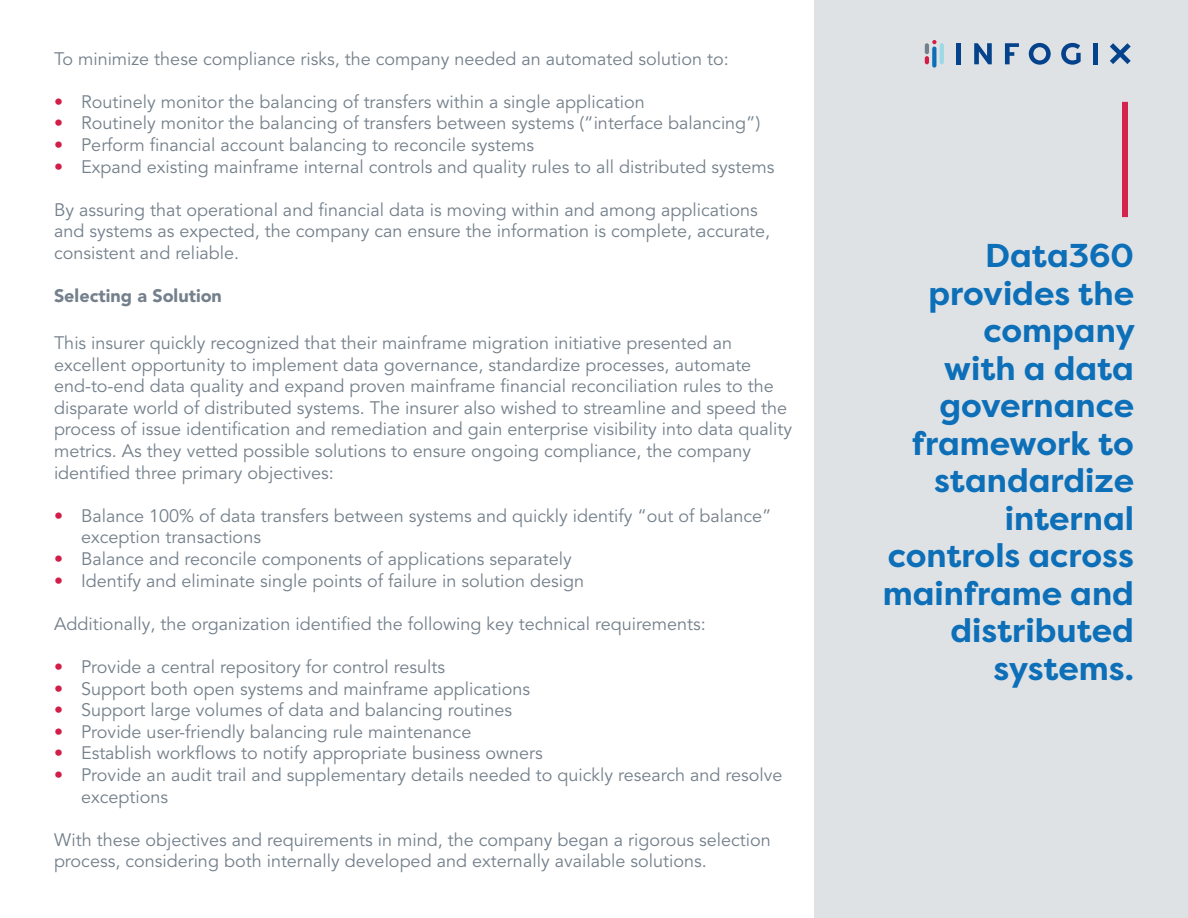
<style>
.page{position:relative;width:1188px;height:918px;background:#fff}
.page>*{position:absolute;margin:0;border:0;box-sizing:border-box;transform-origin:0 0}
.t1{font:700 33px/37.5px "Filson Pro";color:#0c6fb8;text-align:right}
.t2{font:18px/21.6px "Avenir LT Pro";color:#74808b}
.t3{font:900 18px "Avenir LT Pro";color:#74808b}
.s1{color:#d21d49}
</style>
<div class="page">
<div style="left:815px;top:0;width:373px;height:918px;background:#dfe2e4"></div>
<div style="left:1122px;top:102px;width:6px;height:115px;background:#d2244d"></div>
<svg style="left:932px;top:47px;width:4px;height:21px"></svg>
<hr style="left:940px;top:43px;width:4px;height:21px;background:#9cd9e6;border-radius:2px">
<svg style="left:932px;top:40px;width:5px;height:4px"></svg>
<hr style="left:925px;top:43px;width:4px;height:11px;background:#73808b;border-radius:2px">
<svg style="left:925px;top:56px;width:4px;height:8px"></svg>
<div style="left:956px;top:43px;width:5px;height:21px;background:#05428c"></div>
<svg style="left:974px;top:43px;width:18px;height:21px"></svg>
<svg style="left:1005px;top:43px;width:14px;height:21px"></svg>
<svg style="left:1029px;top:43px;width:22px;height:22px"></svg>
<svg style="left:1061px;top:43px;width:20px;height:22px"></svg>
<div style="left:1093px;top:43px;width:5px;height:21px;background:#05428c"></div>
<svg style="left:1110px;top:43px;width:21px;height:21px"></svg>
<p class="t2" style="left:54px;top:48px;width:676px">To minimize these compliance risks, the company needed an automated solution to:</p>
<p class="t2" style="left:54px;top:91px;width:592px"><span class="s1">•</span> Routinely monitor the balancing of transfers within a single application</p>
<p class="t2" style="left:54px;top:113px;width:708px"><span class="s1">•</span> Routinely monitor the balancing of transfers between systems (“interface balancing”)</p>
<p class="t2" style="left:54px;top:134px;width:482px"><span class="s1">•</span> Perform financial account balancing to reconcile systems</p>
<p class="t2" style="left:54px;top:156px;width:722px"><span class="s1">•</span> Expand existing mainframe internal controls and quality rules to all distributed systems</p>
<p class="t2" style="left:54px;top:199px;width:718px">By assuring that operational and financial data is moving within and among applications and systems as expected, the company can ensure the information is complete, accurate, consistent and reliable.</p>
<p class="t3" style="left:54px;top:285px;width:169px">Selecting a Solution</p>
<p class="t2" style="left:54px;top:332px;width:740px">This insurer quickly recognized that their mainframe migration initiative presented an excellent opportunity to implement data governance, standardize processes, automate end-to-end data quality and expand proven mainframe financial reconciliation rules to the disparate world of distributed systems. The insurer also wished to streamline and speed the process of issue identification and remediation and gain enterprise visibility into data quality metrics. As they vetted possible solutions to ensure ongoing compliance, the company identified three primary objectives:</p>
<p class="t2" style="left:81px;top:505px;width:692px;text-indent:-27px"><span class="s1">•</span> Balance 100% of data transfers between systems and quickly identify “out of balance” exception transactions</p>
<p class="t2" style="left:54px;top:548px;width:519px"><span class="s1">•</span> Balance and reconcile components of applications separately</p>
<p class="t2" style="left:54px;top:570px;width:532px"><span class="s1">•</span> Identify and eliminate single points of failure in solution design</p>
<p class="t2" style="left:54px;top:613px;width:653px">Additionally, the organization identified the following key technical requirements:</p>
<p class="t2" style="left:54px;top:656px;width:393px"><span class="s1">•</span> Provide a central repository for control results</p>
<p class="t2" style="left:54px;top:678px;width:478px"><span class="s1">•</span> Support both open systems and mainframe applications</p>
<p class="t2" style="left:54px;top:700px;width:460px"><span class="s1">•</span> Support large volumes of data and balancing routines</p>
<p class="t2" style="left:54px;top:721px;width:419px"><span class="s1">•</span> Provide user-friendly balancing rule maintenance</p>
<p class="t2" style="left:54px;top:743px;width:490px"><span class="s1">•</span> Establish workflows to notify appropriate business owners</p>
<p class="t2" style="left:81px;top:764px;width:703px;text-indent:-27px"><span class="s1">•</span> Provide an audit trail and supplementary details needed to quickly research and resolve exceptions</p>
<p class="t2" style="left:54px;top:829px;width:718px">With these objectives and requirements in mind, the company began a rigorous selection process, considering both internally developed and externally available solutions.</p>
<p class="t1" style="left:883px;top:237px;width:254px">Data360 provides the company<br>with a data governance framework to standardize internal controls across mainframe and distributed systems.</p>
</div>
